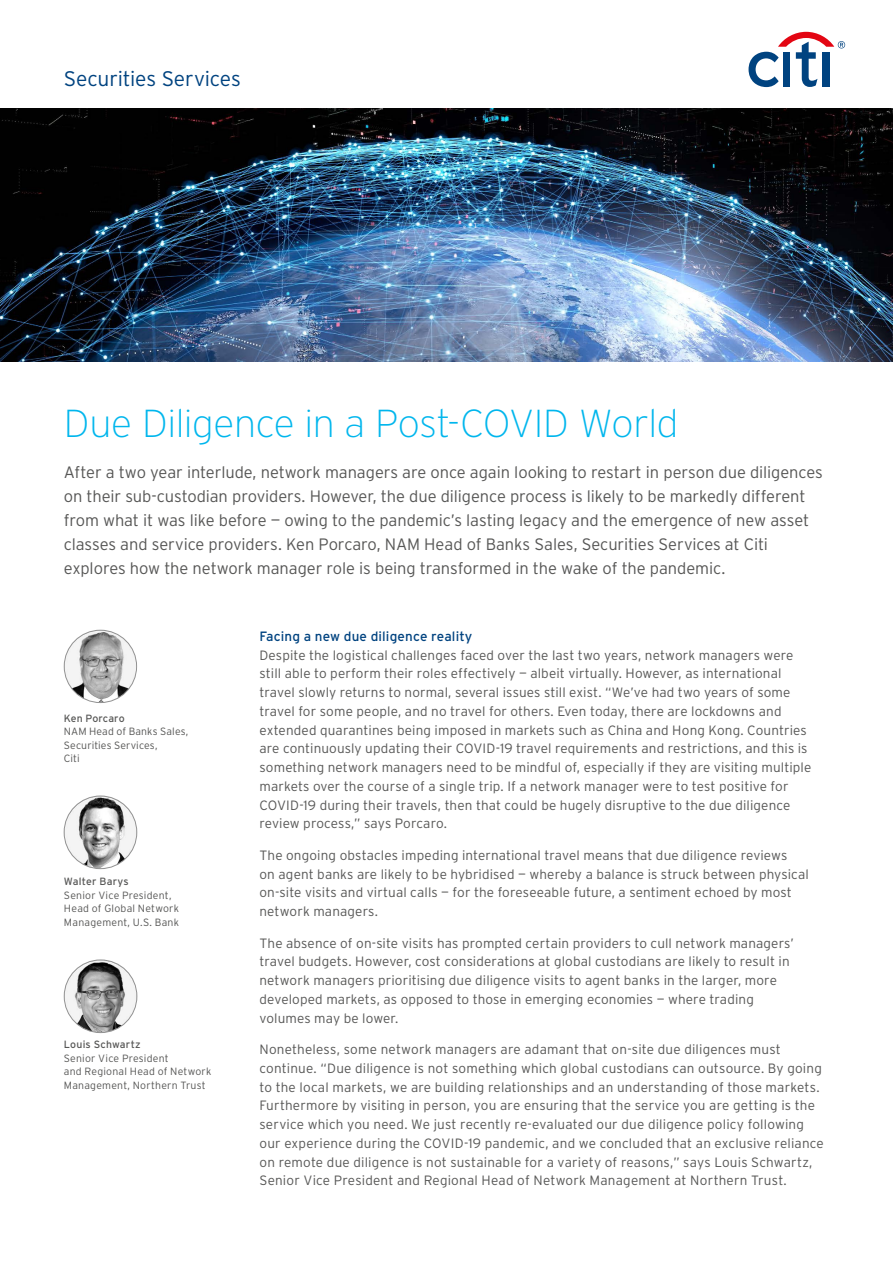
<style>
.page{position:relative;width:893px;height:1263px;background:#fff}
.page>*{position:absolute;margin:0;border:0;box-sizing:border-box;transform-origin:0 0}
.t1{font:200 39px "Interstate";letter-spacing:-.01em;color:#00b6ed}
.t2{font:300 21px "Interstate";letter-spacing:-.01em;color:#004380}
.t3{font:300 16.5px/24px "Interstate";letter-spacing:-.005em;color:#575756}
.t4{font:300 13.5px/18.8px "Interstate";letter-spacing:.01em;color:#575756}
.t5{font:13.5px "Interstate";letter-spacing:.01em;color:#004380}
.t6{font:300 10.5px/13.5px "Interstate";letter-spacing:.02em;color:#575756}
.t7{font:10.5px "Interstate";letter-spacing:.015em;color:#575756}
</style>
<div class="page">
<img style="left:64px;top:630px;width:73px;height:72px;border-radius:36px">
<div style="left:64px;top:630px;width:73px;height:73px;border:1px solid #929292;border-radius:50%"></div>
<img style="left:64px;top:796px;width:73px;height:73px;border-radius:36px">
<div style="left:64px;top:796px;width:73px;height:73px;border:1px solid #929292;border-radius:50%"></div>
<img style="left:0;top:109px;width:893px;height:252px">
<svg style="left:748px;top:32px;width:97px;height:55px"></svg>
<img style="left:64px;top:960px;width:73px;height:72px;border-radius:36px">
<div style="left:64px;top:960px;width:73px;height:73px;border:1px solid #929292;border-radius:50%"></div>
<h2 class="t2" style="left:64px;top:66px;width:179px">Securities Services</h2>
<h1 class="t1" style="left:64px;top:399px;width:616px">Due Diligence in a Post-COVID World</h1>
<p class="t3" style="left:64px;top:460px;width:760px">After a two year interlude, network managers are once again looking to restart in person due diligences on their sub-custodian providers. However, the due diligence process is likely to be markedly different from what it was like before — owing to the pandemic’s lasting legacy and the emergence of new asset classes and service providers. Ken Porcaro, NAM Head of Banks Sales, Securities Services at Citi explores how the network manager role is being transformed in the wake of the pandemic.</p>
<p class="t7" style="left:64px;top:711px;width:62px">Ken Porcaro</p>
<p class="t6" style="left:64px;top:724px;width:126px">NAM Head of Banks Sales,<br>Securities Services,<br>Citi</p>
<p class="t7" style="left:64px;top:875px;width:66px">Walter Barys</p>
<p class="t6" style="left:64px;top:888px;width:117px">Senior Vice President,<br>Head of Global Network<br>Management, U.S. Bank</p>
<p class="t7" style="left:64px;top:1038px;width:78px">Louis Schwartz</p>
<p class="t6" style="left:64px;top:1051px;width:149px">Senior Vice President<br>and Regional Head of Network<br>Management, Northern Trust</p>
<p class="t5" style="left:259px;top:628px;width:214px">Facing a new due diligence reality</p>
<p class="t4" style="left:259px;top:645px;width:553px">Despite the logistical challenges faced over the last two years, network managers were still able to perform their roles effectively — albeit virtually. However, as international travel slowly returns to normal, several issues still exist. “We’ve had two years of some travel for some people, and no travel for others. Even today, there are lockdowns and extended quarantines being imposed in markets such as China and Hong Kong. Countries are continuously updating their COVID-19 travel requirements and restrictions, and this is something network managers need to be mindful of, especially if they are visiting multiple markets over the course of a single trip. If a network manager were to test positive for COVID-19 during their travels, then that could be hugely disruptive to the due diligence review process,” says Porcaro.</p>
<p class="t4" style="left:259px;top:846px;width:551px">The ongoing obstacles impeding international travel means that due diligence reviews<br>on agent banks are likely to be hybridised — whereby a balance is struck between physical on-site visits and virtual calls — for the foreseeable future, a sentiment echoed by most network managers.</p>
<p class="t4" style="left:259px;top:933px;width:536px">The absence of on-site visits has prompted certain providers to cull network managers’ travel budgets. However, cost considerations at global custodians are likely to result in network managers prioritising due diligence visits to agent banks in the larger, more developed markets, as opposed to those in emerging economies — where trading volumes may be lower.</p>
<p class="t4" style="left:259px;top:1040px;width:566px">Nonetheless, some network managers are adamant that on-site due diligences must continue. “Due diligence is not something which global custodians can outsource. By going to the local markets, we are building relationships and an understanding of those markets.<br>Furthermore by visiting in person, you are ensuring that the service you are getting is the service which you need. We just recently re-evaluated our due diligence policy following our experience during the COVID-19 pandemic, and we concluded that an exclusive reliance on remote due diligence is not sustainable for a variety of reasons,” says Louis Schwartz, Senior Vice President and Regional Head of Network Management at Northern Trust.</p>
</div>
